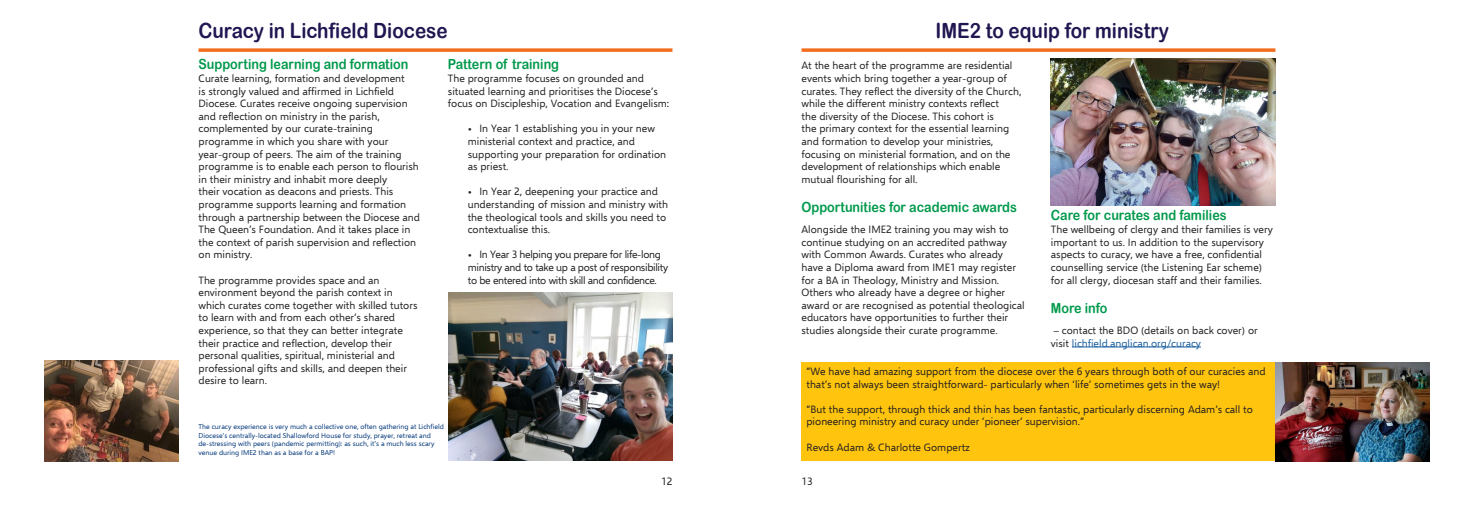
<style>
.page{position:relative;width:1474px;height:521px;background:#fff}
.page>*{position:absolute;margin:0;border:0;box-sizing:border-box;transform-origin:0 0}
.t1{font:21px "Arial Rounded MT Bold";color:#211651;scale:.9 1}
.Heading_2{font:14px "Arial Rounded MT Bold";color:#00994b;scale:.9 1}
.Body_Text{font:10.5px/12.6px "Selawik";color:#231f20}
.Body_Text-2{font:10.5px/12.6px "Selawik";letter-spacing:-.03em;color:#231f20}
.t2{font:7px/8.4px "Selawik";color:#02377a}
.s1{color:#175d9e}
</style>
<div class="page">
<svg style="left:198px;top:48px;width:474px;height:4px;background:#f47f3c"></svg>
<svg style="left:801px;top:48px;width:474px;height:4px;background:#f47f3c"></svg>
<img style="left:448px;top:293px;width:224px;height:168px">
<hr style="left:1071px;top:347px;width:129px;height:1px;background:#175d9e">
<img style="left:1050px;top:59px;width:225px;height:146px">
<div style="left:801px;top:362px;width:474px;height:99px;background:#fec40e"></div>
<img style="left:45px;top:361px;width:134px;height:100px">
<img style="left:1275px;top:362px;width:154px;height:99px">
<p class="t1" style="left:198px;top:19px;width:278px">Curacy in Lichfield Diocese</p>
<p class="Heading_2" style="left:198px;top:56px;width:235px">Supporting learning and formation</p>
<p class="Body_Text" style="left:198px;top:72px;width:223px">Curate learning, formation and development<br>is strongly valued and affirmed in Lichfield Diocese. Curates receive ongoing supervision and reflection on ministry in the parish, complemented by our curate-training programme in which you share with your year-group of peers. The aim of the training programme is to enable each person to flourish in their ministry and inhabit more deeply<br>their vocation as deacons and priests. This programme supports learning and formation through a partnership between the Diocese and The Queen’s Foundation. And it takes place in the context of parish supervision and reflection on ministry.</p>
<p class="Body_Text" style="left:198px;top:274px;width:220px">The programme provides space and an environment beyond the parish context in which curates come together with skilled tutors to learn with and from each other’s shared experience, so that they can better integrate their practice and reflection, develop their personal qualities, spiritual, ministerial and professional gifts and skills, and deepen their desire to learn.</p>
<p class="Heading_2" style="left:448px;top:56px;width:125px">Pattern of training</p>
<p class="Body_Text" style="left:448px;top:72px;width:223px">The programme focuses on grounded and situated learning and prioritises the Diocese‘s focus on Discipleship, Vocation and Evangelism:</p>
<p class="Body_Text" style="left:468px;top:123px;width:200px">• In Year 1 establishing you in your new ministerial context and practice, and supporting your preparation for ordination as priest.</p>
<p class="Body_Text" style="left:468px;top:186px;width:202px">• In Year 2, deepening your practice and understanding of mission and ministry with the theological tools and skills you need to contextualise this.</p>
<p class="Body_Text-2" style="left:468px;top:249px;width:202px">• In Year 3 helping you prepare for life-long ministry and to take up a post of responsibility to be entered into with skill and confidence.</p>
<p class="t2" style="left:198px;top:423px;width:247px">The curacy experience is very much a collective one, often gathering at Lichfield Diocese’s centrally-located Shallowford House for study, prayer, retreat and de-stressing with peers (pandemic permitting): as such, it’s a much less scary venue during IME2 than as a base for a BAP!</p>
<p class="t1" style="left:935px;top:19px;width:261px">IME2 to equip for ministry</p>
<p class="Body_Text" style="left:801px;top:60px;width:221px">At the heart of the programme are residential events which bring together a year-group of curates. They reflect the diversity of the Church, while the different ministry contexts reflect<br>the diversity of the Diocese. This cohort is<br>the primary context for the essential learning and formation to develop your ministries, focusing on ministerial formation, and on the development of relationships which enable mutual flourishing for all.</p>
<p class="Heading_2" style="left:801px;top:199px;width:241px">Opportunities for academic awards</p>
<p class="Body_Text" style="left:801px;top:223px;width:225px">Alongside the IME2 training you may wish to continue studying on an accredited pathway with Common Awards. Curates who already have a Diploma award from IME1 may register for a BA in Theology, Ministry and Mission.<br>Others who already have a degree or higher award or are recognised as potential theological educators have opportunities to further their studies alongside their curate programme.</p>
<p class="Heading_2" style="left:1050px;top:207px;width:197px">Care for curates and families</p>
<p class="Body_Text" style="left:1050px;top:223px;width:223px">The wellbeing of clergy and their families is very important to us. In addition to the supervisory aspects to curacy, we have a free, confidential counselling service (the Listening Ear scheme) for all clergy, diocesan staff and their families.</p>
<p class="Heading_2" style="left:1050px;top:300px;width:64px">More info</p>
<p class="Body_Text" style="left:1050px;top:324px;width:208px">– contact the BDO (details on back cover) or visit <span class="s1">lichfield.anglican.org/curacy</span></p>
<p class="Body_Text" style="left:806px;top:365px;width:460px">“We have had amazing support from the diocese over the 6 years through both of our curacies and that’s not always been straightforward- particularly when ‘life’ sometimes gets in the way!</p>
<p class="Body_Text" style="left:806px;top:403px;width:448px">“But the support, through thick and thin has been fantastic, particularly discerning Adam’s call to pioneering ministry and curacy under ‘pioneer’ supervision.”</p>
<p class="Body_Text" style="left:806px;top:441px;width:165px">Revds Adam &amp; Charlotte Gompertz</p>
<p class="Body_Text" style="left:661px;top:475px;width:13px">12</p>
<p class="Body_Text" style="left:801px;top:475px;width:13px">13</p>
</div>
